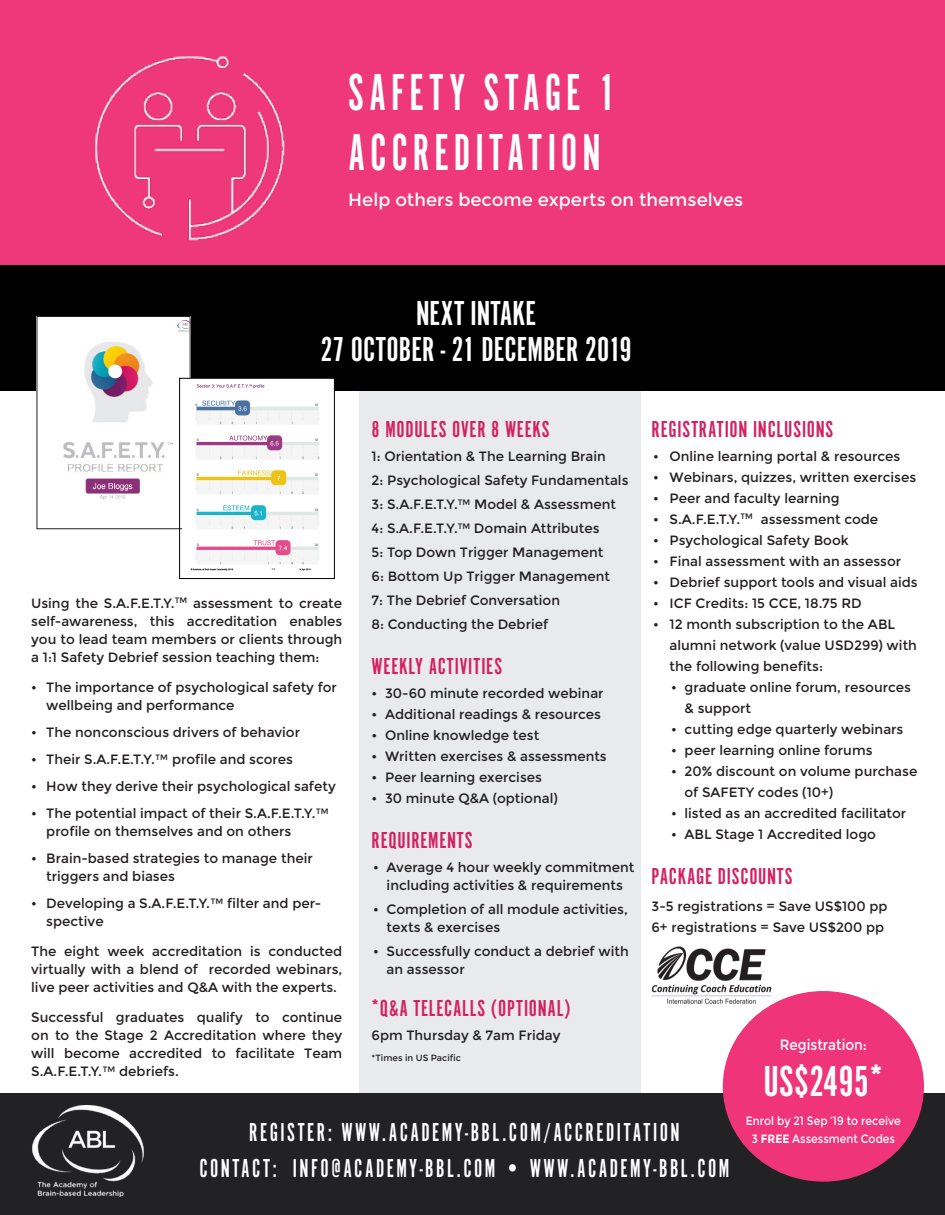
<style>
.page{position:relative;width:945px;height:1215px;background:#fff}
.page>*{position:absolute;margin:0;border:0;box-sizing:border-box;transform-origin:0 0}
.t1{font:54px "Alternate Gothic FS One";letter-spacing:.1em;color:#fff;scale:.9 1}
.t2{font:45px "Alternate Gothic FS One";color:#fff}
.t3{font:36px "Alternate Gothic FS One";color:#fff}
.t4{font:27px "Alternate Gothic FS One";letter-spacing:.1em;color:#fff;scale:.9 1}
.t5{font:24px "Alternate Gothic FS One";letter-spacing:.03em;color:#d32163}
.t6{font:18px "Montserrat";color:#fff}
.t7{font:15px "Montserrat";color:#fff;scale:.9 1}
.t8{font:13.5px/18px "Montserrat";color:#231f20}
.t9{font:13.5px "Alternate Gothic FS One";color:#fff;scale:.9 1}
.t10{font:12px/18px "Montserrat";color:#fff;text-align:center;scale:.9 1}
.t11{font:9px "Montserrat";color:#231f20}
.s1{font-weight:700}
</style>
<div class="page">
<div style="left:359px;top:392px;width:282px;height:702px;background:#e9eaeb"></div>
<div style="left:1px;top:1094px;width:944px;height:121px;background:#222224"></div>
<img style="left:32px;top:1105px;width:112px;height:92px">
<div style="left:0;top:0;width:945px;height:266px;background:#ef3879"></div>
<div style="left:0;top:266px;width:945px;height:126px;background:#000"></div>
<img style="left:95px;top:56px;width:190px;height:185px">
<div style="left:723px;top:991px;width:201px;height:191px;background:#ef3479;border-radius:50%"></div>
<img style="left:39px;top:318px;width:149px;height:182px">
<div style="left:37px;top:316px;width:153px;height:213px;border:1px solid #231f20"></div>
<img style="left:182px;top:380px;width:151px;height:191px">
<div style="left:179px;top:378px;width:156px;height:201px;border:1px solid #000"></div>
<img style="left:652px;top:946px;width:120px;height:58px">
<p class="t1" style="left:348px;top:65px;width:298px">SAFETY STAGE 1</p>
<p class="t1" style="left:348px;top:125px;width:282px">ACCREDITATION</p>
<p class="t6" style="left:348px;top:189px;width:396px">Help others become experts on themselves</p>
<p class="t3" style="left:416px;top:295px;width:122px">NEXT INTAKE</p>
<p class="t3" style="left:320px;top:331px;width:313px">27 OCTOBER - 21 DECEMBER 2019</p>
<p class="t9" style="left:371px;top:414px;width:11px">•</p>
<p class="t5" style="left:652px;top:417px;width:183px">REGISTRATION INCLUSIONS</p>
<p class="t8" style="left:653px;top:447px;width:249px">• Online learning portal &amp; resources</p>
<p class="t8" style="left:653px;top:468px;width:265px">• Webinars, quizzes, written exercises</p>
<p class="t8" style="left:653px;top:489px;width:188px">• Peer and faculty learning</p>
<p class="t8" style="left:653px;top:510px;width:227px">• S.A.F.E.T.Y.<sup>TM</sup> assessment code</p>
<p class="t8" style="left:653px;top:531px;width:197px">• Psychological Safety Book</p>
<p class="t8" style="left:653px;top:552px;width:250px">• Final assessment with an assessor</p>
<p class="t8" style="left:653px;top:573px;width:266px">• Debrief support tools and visual aids</p>
<p class="t8" style="left:653px;top:594px;width:210px">• ICF Credits: 15 CCE, 18.75 RD</p>
<p class="t8" style="left:670px;top:614px;width:249px;line-height:21px;text-indent:-16px">• 12 month subscription to the ABL alumni network (value USD299) with the following benefits:</p>
<p class="t8" style="left:685px;top:677px;width:228px;line-height:21px;text-indent:-14px">• graduate online forum, resources &amp; support</p>
<p class="t8" style="left:671px;top:720px;width:234px">• cutting edge quarterly webinars</p>
<p class="t8" style="left:671px;top:741px;width:203px">• peer learning online forums</p>
<p class="t8" style="left:685px;top:761px;width:234px;line-height:21px;text-indent:-14px">• 20% discount on volume purchase of SAFETY codes (10+)</p>
<p class="t8" style="left:671px;top:804px;width:237px">• listed as an accredited facilitator</p>
<p class="t8" style="left:671px;top:825px;width:206px">• ABL Stage 1 Accredited logo</p>
<p class="t5" style="left:652px;top:864px;width:143px">PACKAGE DISCOUNTS</p>
<p class="t8" style="left:652px;top:897px;width:238px">3-5 registrations = Save US$100 pp</p>
<p class="t8" style="left:652px;top:918px;width:234px">6+ registrations = Save US$200 pp</p>
<p class="t5" style="left:372px;top:417px;width:179px">8 MODULES OVER 8 WEEKS</p>
<p class="t8" style="left:372px;top:448px;width:236px">1: Orientation &amp; The Learning Brain</p>
<p class="t8" style="left:372px;top:472px;width:258px">2: Psychological Safety Fundamentals</p>
<p class="t8" style="left:372px;top:496px;width:246px">3: S.A.F.E.T.Y.<sup>TM</sup> Model &amp; Assessment</p>
<p class="t8" style="left:372px;top:520px;width:230px">4: S.A.F.E.T.Y.<sup>TM</sup> Domain Attributes</p>
<p class="t8" style="left:372px;top:544px;width:233px">5: Top Down Trigger Management</p>
<p class="t8" style="left:372px;top:568px;width:240px">6: Bottom Up Trigger Management</p>
<p class="t8" style="left:372px;top:592px;width:190px">7: The Debrief Conversation</p>
<p class="t8" style="left:372px;top:616px;width:178px">8: Conducting the Debrief</p>
<p class="t5" style="left:372px;top:654px;width:132px">WEEKLY ACTIVITIES</p>
<p class="t8" style="left:372px;top:685px;width:233px">• 30-60 minute recorded webinar</p>
<p class="t8" style="left:372px;top:706px;width:231px">• Additional readings &amp; resources</p>
<p class="t8" style="left:372px;top:727px;width:169px">• Online knowledge test</p>
<p class="t8" style="left:372px;top:748px;width:237px">• Written exercises &amp; assessments</p>
<p class="t8" style="left:372px;top:769px;width:172px">• Peer learning exercises</p>
<p class="t8" style="left:372px;top:790px;width:188px">• 30 minute Q&amp;A (optional)</p>
<p class="t5" style="left:372px;top:828px;width:102px">REQUIREMENTS</p>
<p class="t8" style="left:373px;top:859px;width:263px;text-align:center">• Average 4 hour weekly commitment including activities &amp; requirements</p>
<p class="t8" style="left:387px;top:901px;width:243px;text-indent:-13px">• Completion of all module activities, texts &amp; exercises</p>
<p class="t8" style="left:387px;top:943px;width:244px;text-indent:-13px">• Successfully conduct a debrief with an assessor</p>
<p class="t5" style="left:372px;top:996px;width:201px">*Q&amp;A TELECALLS (OPTIONAL)</p>
<p class="t8" style="left:372px;top:1027px;width:190px">6pm Thursday &amp; 7am Friday</p>
<p class="t11" style="left:372px;top:1053px;width:91px">*Times in US Pacific</p>
<p class="t8" style="left:31px;top:594px;width:313px;text-align:justify">Using the S.A.F.E.T.Y.<sup>TM</sup> assessment to create self-awareness, this accreditation enables you to lead team members or clients through a 1:1 Safety Debrief session teaching them:</p>
<p class="t8" style="left:46px;top:678px;width:292px;text-indent:-15px">• The importance of psychological safety for wellbeing and performance</p>
<p class="t8" style="left:31px;top:723px;width:270px">• The nonconscious drivers of behavior</p>
<p class="t8" style="left:31px;top:750px;width:263px">• Their S.A.F.E.T.Y.™ profile and scores</p>
<p class="t8" style="left:31px;top:777px;width:306px">• How they derive their psychological safety</p>
<p class="t8" style="left:46px;top:804px;width:284px;text-indent:-15px">• The potential impact of their S.A.F.E.T.Y.™ profile on themselves and on others</p>
<p class="t8" style="left:46px;top:849px;width:268px;text-indent:-15px">• Brain-based strategies to manage their triggers and biases</p>
<p class="t8" style="left:46px;top:894px;width:276px;text-indent:-15px">• Developing a S.A.F.E.T.Y.™ filter and per&shy;spective</p>
<p class="t8" style="left:31px;top:942px;width:313px;text-align:justify">The eight week accreditation is conducted virtually with a blend of recorded webinars, live peer activities and Q&amp;A with the experts.</p>
<p class="t8" style="left:31px;top:1008px;width:313px;text-align:justify">Successful graduates qualify to continue on to the Stage 2 Accreditation where they will become accredited to facilitate Team S.A.F.E.T.Y.™ debriefs.</p>
<p class="t7" style="left:780px;top:1036px;width:98px">Registration:</p>
<p class="t2" style="left:764px;top:1059px;width:121px">US$2495*</p>
<p class="t10" style="left:746px;top:1112px;width:174px">Enrol by 21 Sep ‘19 to receive<br>3 <span class="s1">FREE</span> Assessment Codes</p>
<p class="t4" style="left:249px;top:1118px;width:480px">REGISTER: WWW.ACADEMY-BBL.COM/ACCREDITATION</p>
<p class="t4" style="left:199px;top:1154px;width:590px">CONTACT: INFO@ACADEMY-BBL.COM • WWW.ACADEMY-BBL.COM</p>
</div>
